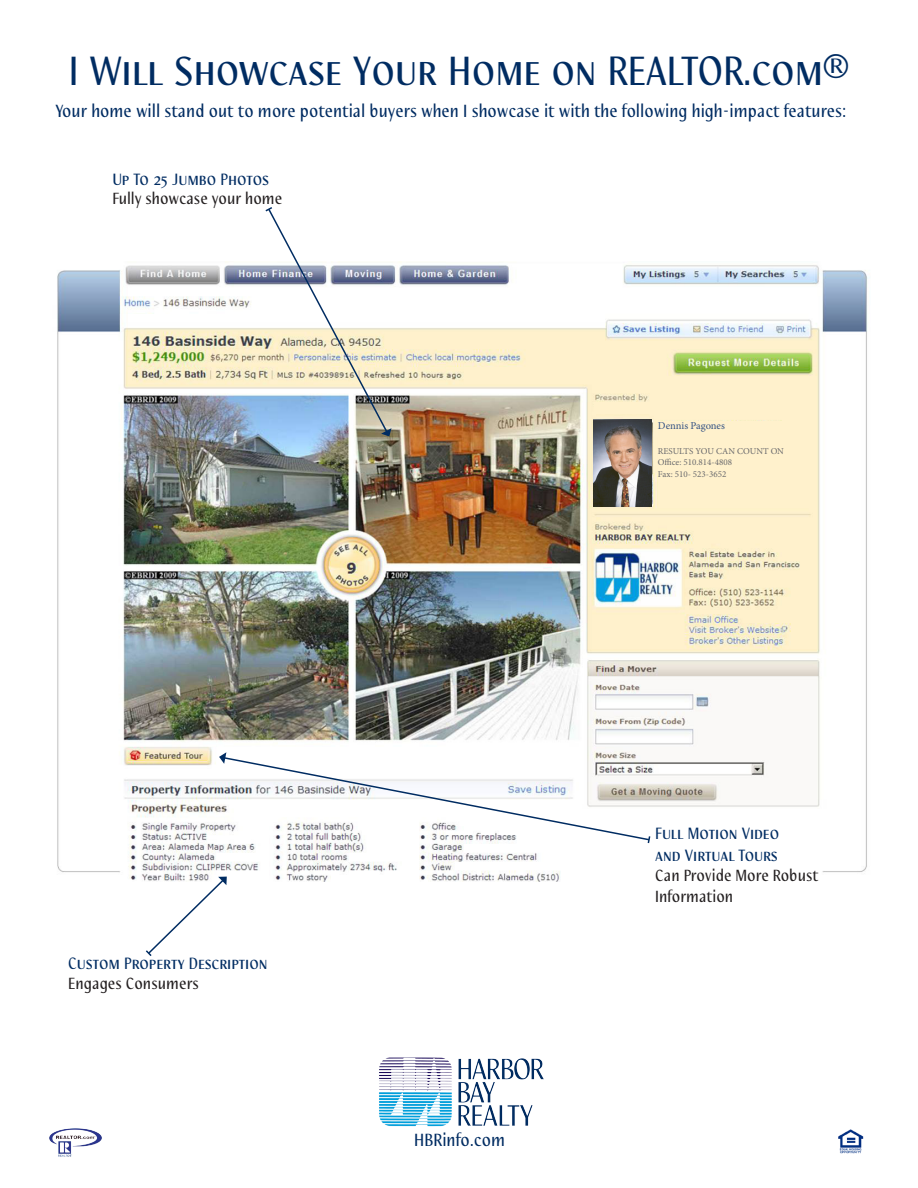
<style>
.page{position:relative;width:918px;height:1188px;background:#fff}
.page>*{position:absolute;margin:0;border:0;box-sizing:border-box;transform-origin:0 0}
.t1{font:45px "Nautilus LT Regular SC";color:#002c62}
.t2{font:18px "Nautilus Text LT Pro";color:#002c62}
.t3{font:18px/21.6px "Nautilus LT Regular SC";color:#002c62}
.t4{font:16.5px/21.6px "Nautilus Text LT Pro";color:#231f20}
.t5{font:10.5px "Minion Pro";letter-spacing:-.005em;color:#335283}
.t6{font:9px/10.8px "Minion Pro";color:#69696c}
</style>
<div class="page">
<img style="left:379px;top:1057px;width:165px;height:69px">
<img style="left:49px;top:1128px;width:53px;height:29px">
<img style="left:838px;top:1129px;width:26px;height:25px">
<img style="left:57px;top:261px;width:811px;height:621px">
<div style="left:658px;top:421px;width:138px;height:79px;background:#fff1cc"></div>
<img style="left:593px;top:420px;width:59px;height:87px">
<div style="left:594px;top:402px;width:69px;height:11px;background:#fff1cc"></div>
<svg style="left:264px;top:207px;width:127px;height:229px"></svg>
<svg style="left:144px;top:877px;width:83px;height:79px"></svg>
<svg style="left:219px;top:752px;width:432px;height:93px"></svg>
<h1 class="t1" style="left:69px;top:48px;width:782px">I Will Showcase Your Home on REALTOR.com<sup>®</sup></h1>
<p class="t2" style="left:56px;top:101px;width:792px">Your home will stand out to more potential buyers when I showcase it with the following high-impact features:</p>
<p class="t3" style="left:112px;top:168px;width:158px">Up To 25 Jumbo Photos</p>
<p class="t4" style="left:112px;top:188px;width:171px">Fully showcase your home</p>
<p class="t3" style="left:68px;top:953px;width:201px">Custom Property Description</p>
<p class="t4" style="left:68px;top:973px;width:132px">Engages Consumers</p>
<p class="t2" style="left:414px;top:1129px;width:93px">HBRinfo.com</p>
<p class="t5" style="left:658px;top:418px;width:69px">Dennis Pagones</p>
<p class="t6" style="left:658px;top:446px;width:128px">RESULTS YOU CAN COUNT ON<br>Office: 510.814-4808</p>
<p class="t6" style="left:658px;top:469px;width:70px">Fax: 510- 523-3652</p>
<p class="t3" style="left:655px;top:823px;width:125px">Full Motion Video and Virtual Tours</p>
<p class="t4" style="left:655px;top:865px;width:165px">Can Provide More Robust<br>Information</p>
</div>
